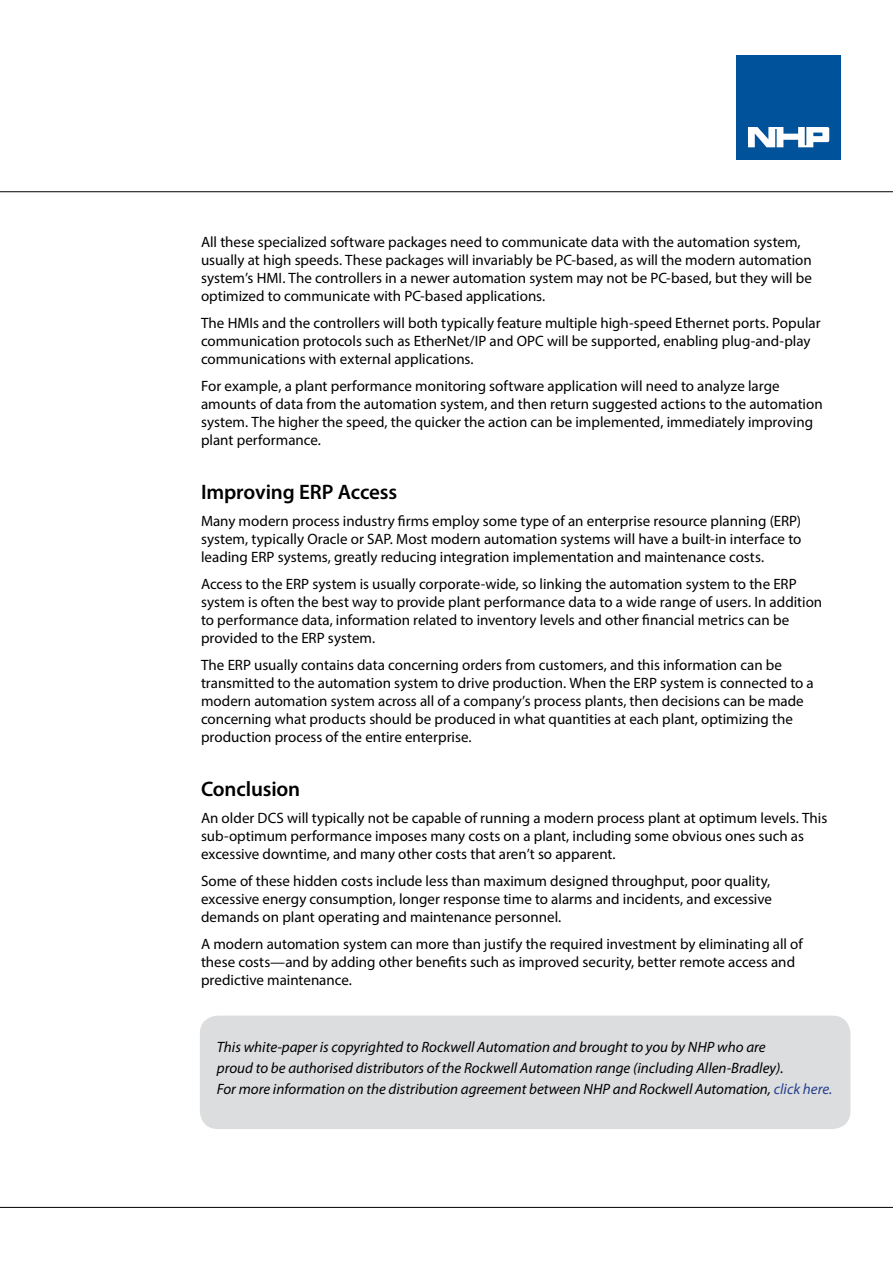
<style>
.page{position:relative;width:893px;height:1263px;background:#fff}
.page>*{position:absolute;margin:0;border:0;box-sizing:border-box;transform-origin:0 0}
.t1{font:600 21px "Myriad Pro";letter-spacing:-.005em;color:#000}
.t2{font:15px/18px "Myriad Pro";color:#000}
.t3{font:italic 15px/21px "Myriad Pro";color:#000}
.s1{color:#25408f}
</style>
<div class="page">
<div style="left:200px;top:1016px;width:650px;height:113px;background:#dcddde;border-radius:18px"></div>
<div style="left:736px;top:56px;width:105px;height:104px;background:#00529b"></div>
<svg style="left:748px;top:127px;width:81px;height:20px"></svg>
<hr style="left:0;top:191px;width:893px;height:1px;background:#000">
<hr style="left:0;top:1207px;width:893px;height:1px;background:#000">
<p class="t2" style="left:201px;top:233px;width:613px">All these specialized software packages need to communicate data with the automation system, usually at high speeds. These packages will invariably be PC-based, as will the modern automation system’s HMI. The controllers in a newer automation system may not be PC-based, but they will be optimized to communicate with PC-based applications.</p>
<p class="t2" style="left:201px;top:314px;width:621px">The HMIs and the controllers will both typically feature multiple high-speed Ethernet ports. Popular communication protocols such as EtherNet/IP and OPC will be supported, enabling plug-and-play communications with external applications.</p>
<p class="t2" style="left:201px;top:377px;width:623px">For example, a plant performance monitoring software application will need to analyze large amounts of data from the automation system, and then return suggested actions to the automation system. The higher the speed, the quicker the action can be implemented, immediately improving plant performance.</p>
<h1 class="t1" style="left:201px;top:478px;width:198px">Improving ERP Access</h1>
<p class="t2" style="left:201px;top:512px;width:602px;text-align:justify">Many modern process industry firms employ some type of an enterprise resource planning (ERP) system, typically Oracle or SAP. Most modern automation systems will have a built-in interface to leading ERP systems, greatly reducing integration implementation and maintenance costs.</p>
<p class="t2" style="left:201px;top:575px;width:623px">Access to the ERP system is usually corporate-wide, so linking the automation system to the ERP system is often the best way to provide plant performance data to a wide range of users. In addition to performance data, information related to inventory levels and other financial metrics can be provided to the ERP system.</p>
<p class="t2" style="left:201px;top:656px;width:614px">The ERP usually contains data concerning orders from customers, and this information can be transmitted to the automation system to drive production. When the ERP system is connected to a modern automation system across all of a company’s process plants, then decisions can be made concerning what products should be produced in what quantities at each plant, optimizing the production process of the entire enterprise.</p>
<h1 class="t1" style="left:201px;top:775px;width:101px">Conclusion</h1>
<p class="t2" style="left:201px;top:809px;width:628px">An older DCS will typically not be capable of running a modern process plant at optimum levels. This sub-optimum performance imposes many costs on a plant, including some obvious ones such as excessive downtime, and many other costs that aren’t so apparent.</p>
<p class="t2" style="left:201px;top:872px;width:573px">Some of these hidden costs include less than maximum designed throughput, poor quality, excessive energy consumption, longer response time to alarms and incidents, and excessive demands on plant operating and maintenance personnel.</p>
<p class="t2" style="left:201px;top:935px;width:603px">A modern automation system can more than justify the required investment by eliminating all of these costs—and by adding other benefits such as improved security, better remote access and predictive maintenance.</p>
<p class="t3" style="left:217px;top:1036px;width:617px">This white-paper is copyrighted to Rockwell Automation and brought to you by NHP who are<br>proud to be authorised distributors of the Rockwell Automation range (including Allen-Bradley).<br>For more information on the distribution agreement between NHP and Rockwell Automation, <span class="s1">click here.</span></p>
</div>
